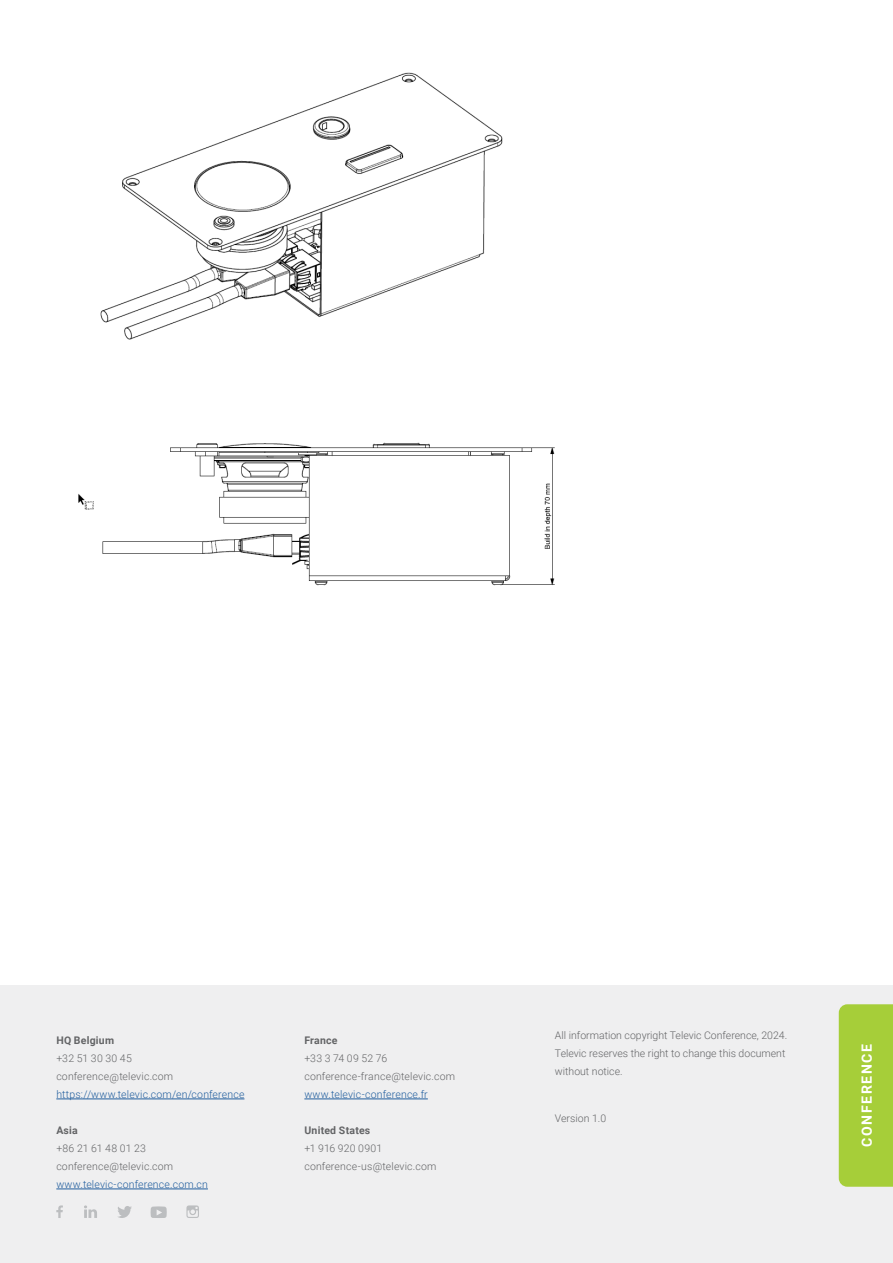
<style>
.page{position:relative;width:893px;height:1263px;background:#fff}
.page>*{position:absolute;margin:0;border:0;box-sizing:border-box;transform-origin:0 0}
.t1{font:700 14.1px "Roboto";letter-spacing:.115em;color:#fff}
.t2{font:300 10.5px/18px "Roboto";color:#636466}
.t3{font:300 10.5px "Roboto";letter-spacing:.02em;color:#215e9e}
.t4{font:300 10.5px/18px "Roboto";letter-spacing:.02em;color:#636466}
.t5{font:700 10.5px "Roboto";letter-spacing:.02em;color:#636466}
</style>
<div class="page">
<div style="left:0;top:985px;width:893px;height:278px;background:#efeff0"></div>
<svg style="left:56px;top:1205px;width:7px;height:13px"></svg>
<svg style="left:118px;top:1206px;width:14px;height:12px"></svg>
<svg style="left:151px;top:1206px;width:16px;height:12px"></svg>
<svg style="left:186px;top:1205px;width:13px;height:13px"></svg>
<svg style="left:84px;top:1205px;width:13px;height:13px"></svg>
<div style="left:839px;top:1004px;width:54px;height:183px;background:#a6ce39"></div>
<hr style="left:56px;top:1099px;width:188px;height:1px;background:#215e9e">
<hr style="left:56px;top:1189px;width:152px;height:1px;background:#215e9e">
<hr style="left:304px;top:1099px;width:124px;height:1px;background:#215e9e">
<img style="left:100px;top:72px;width:403px;height:268px">
<img style="left:78px;top:442px;width:477px;height:144px">
<p class="t5" style="left:56px;top:1033px;width:59px">HQ Belgium</p>
<p class="t4" style="left:56px;top:1049px;width:118px">+32 51 30 30 45 conference@televic.com</p>
<p class="t3" style="left:56px;top:1087px;width:190px">https://www.televic.com/en/conference</p>
<p class="t5" style="left:56px;top:1123px;width:23px">Asia</p>
<p class="t2" style="left:56px;top:1139px;width:118px">+86 21 61 48 01 23 conference@televic.com</p>
<p class="t3" style="left:56px;top:1177px;width:153px">www.televic-conference.com.cn</p>
<p class="t5" style="left:304px;top:1033px;width:35px">France</p>
<p class="t2" style="left:304px;top:1049px;width:152px">+33 3 74 09 52 76 conference-france@televic.com</p>
<p class="t3" style="left:304px;top:1087px;width:125px">www.televic-conference.fr</p>
<p class="t5" style="left:304px;top:1123px;width:67px">United States</p>
<p class="t2" style="left:304px;top:1139px;width:134px">+1 916 920 0901 conference-us@televic.com</p>
<p class="t2" style="left:555px;top:1025px;width:234px">All information copyright Televic Conference, 2024.<br>Televic reserves the right to change this document without notice.</p>
<p class="t2" style="left:555px;top:1109px;width:53px">Version 1.0</p>
<h1 class="t1" style="left:857px;top:1147px;width:105px;rotate:-90deg">CONFERENCE</h1>
</div>
